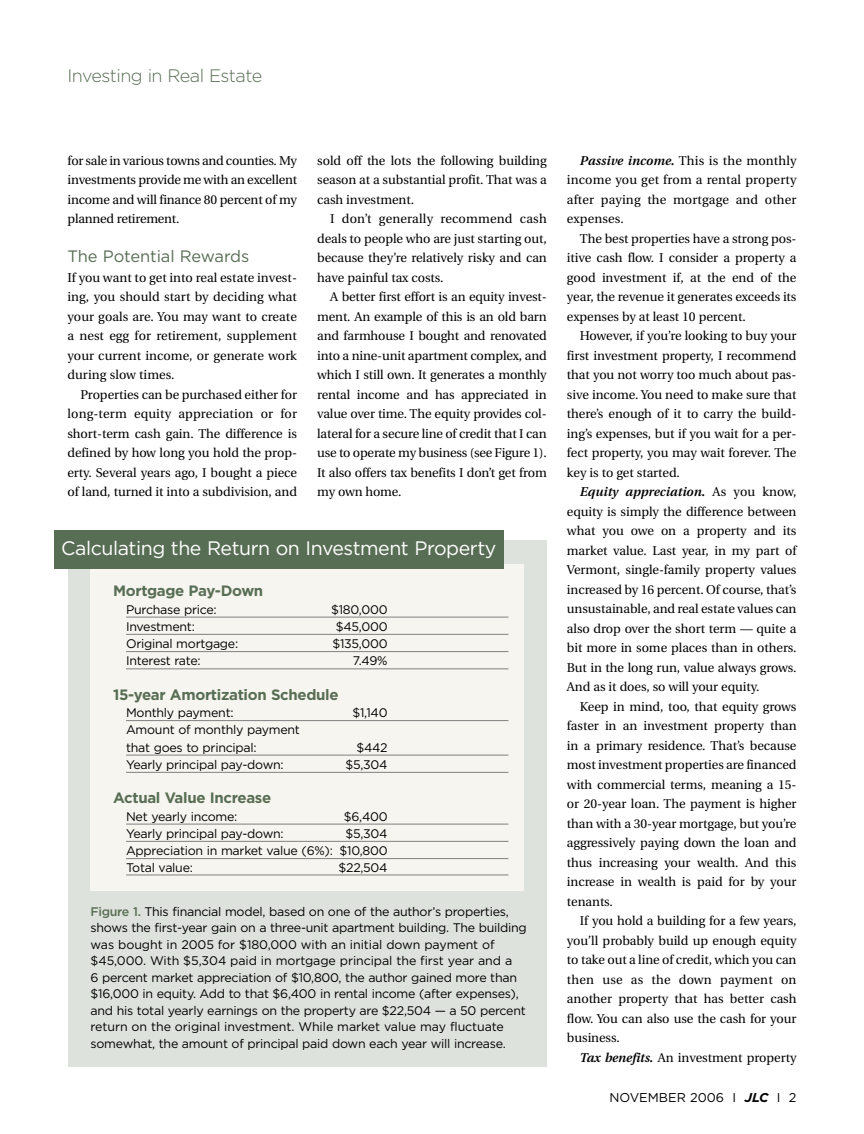
<style>
.page{position:relative;width:864px;height:1134px;background:#fff}
.page>*{position:absolute;margin:0;border:0;box-sizing:border-box;transform-origin:0 0}
.t1{font:19.5px "Gotham";letter-spacing:-.02em;color:#fff}
.t2{font:300 18px "Gotham";letter-spacing:-.03em;color:#586e54}
.t3{font:16.5px "Gotham";letter-spacing:-.01em;color:#586e54}
.t4{font:700 15px "Gotham";letter-spacing:-.02em;color:#586e54}
.t5{font:12.75px/19.5px "Utopia";letter-spacing:-.005em;color:#000;text-align:justify}
.t6{font:12.75px "Gotham";color:#000}
.t7{font:12.45px/16.5px "Gotham";letter-spacing:-.02em;color:#000}
.s1{font-weight:500;color:#586e54}
.s2{font-weight:600;font-style:italic}
.s3{font-weight:700;font-style:italic}
</style>
<div class="page">
<div style="left:68px;top:540px;width:479px;height:526px;background:#dee2dd"></div>
<div style="left:90px;top:564px;width:433px;height:327px;background:#f7f5f0"></div>
<hr style="left:126px;top:617px;width:382px;height:1px;background:#808080">
<hr style="left:126px;top:634px;width:382px;height:1px;background:#808080">
<hr style="left:126px;top:651px;width:382px;height:1px;background:#808080">
<hr style="left:126px;top:669px;width:382px;height:1px;background:#808080">
<hr style="left:126px;top:720px;width:382px;height:1px;background:#808080">
<hr style="left:126px;top:755px;width:382px;height:1px;background:#808080">
<hr style="left:126px;top:772px;width:382px;height:1px;background:#808080">
<hr style="left:126px;top:824px;width:382px;height:1px;background:#808080">
<hr style="left:126px;top:841px;width:382px;height:1px;background:#808080">
<hr style="left:126px;top:858px;width:382px;height:1px;background:#808080">
<hr style="left:126px;top:875px;width:382px;height:1px;background:#808080">
<div style="left:54px;top:530px;width:450px;height:39px;background:#586e54"></div>
<h2 class="t2" style="left:68px;top:69px;width:196px">Investing in Real Estate</h2>
<p class="t5" style="left:67px;top:152px;width:231px">for sale in various towns and counties. My investments provide me with an excellent income and will finance 80 percent of my planned retirement.</p>
<p class="t3" style="left:67px;top:250px;width:183px">The Potential Rewards</p>
<p class="t5" style="left:67px;top:269px;width:231px">If you want to get into real estate invest&shy;ing, you should start by deciding what your goals are. You may want to create a nest egg for retirement, supplement your current income, or generate work during slow times.</p>
<p class="t5" style="left:67px;top:386px;width:231px;text-indent:13px">Properties can be purchased either for long-term equity appreciation or for short-term cash gain. The difference is defined by how long you hold the prop&shy;erty. Several years ago, I bought a piece of land, turned it into a subdivision, and</p>
<p class="t5" style="left:317px;top:152px;width:231px">sold off the lots the following building season at a substantial profit. That was a cash investment.</p>
<p class="t5" style="left:317px;top:211px;width:231px;text-indent:13px">I don’t generally recommend cash deals to people who are just starting out, because they’re relatively risky and can have painful tax costs.</p>
<p class="t5" style="left:317px;top:289px;width:231px;text-indent:13px">A better first effort is an equity invest&shy;ment. An example of this is an old barn and farmhouse I bought and renovated into a nine-unit apartment complex, and which I still own. It generates a monthly rental income and has appreciated in value over time. The equity provides col&shy;lateral for a secure line of credit that I can use to operate my business (see Figure 1).<br>It also offers tax benefits I don’t get from my own home.</p>
<h1 class="t1" style="left:61px;top:541px;width:437px">Calculating the Return on Investment Property</h1>
<p class="t4" style="left:113px;top:585px;width:152px">Mortgage Pay-Down</p>
<p class="t7" style="left:126px;top:602px;width:92px">Purchase price:</p>
<p class="t7" style="left:331px;top:602px;width:58px">$180,000</p>
<p class="t7" style="left:126px;top:619px;width:70px">Investment:</p>
<p class="t7" style="left:336px;top:619px;width:53px">$45,000</p>
<p class="t7" style="left:126px;top:636px;width:114px">Original mortgage:</p>
<p class="t7" style="left:332px;top:636px;width:57px">$135,000</p>
<p class="t7" style="left:126px;top:654px;width:76px">Interest rate:</p>
<p class="t7" style="left:353px;top:654px;width:36px">7.49%</p>
<p class="t4" style="left:113px;top:689px;width:227px">15-year Amortization Schedule</p>
<p class="t7" style="left:126px;top:705px;width:109px">Monthly payment:</p>
<p class="t7" style="left:352px;top:705px;width:37px">$1,140</p>
<p class="t7" style="left:126px;top:722px;width:175px;line-height:17.2px">Amount of monthly payment that goes to principal:</p>
<p class="t7" style="left:356px;top:740px;width:33px">$442</p>
<p class="t7" style="left:126px;top:757px;width:159px">Yearly principal pay-down:</p>
<p class="t7" style="left:346px;top:757px;width:44px">$5,304</p>
<p class="t4" style="left:113px;top:792px;width:160px">Actual Value Increase</p>
<p class="t7" style="left:126px;top:809px;width:113px">Net yearly income:</p>
<p class="t7" style="left:344px;top:809px;width:45px">$6,400</p>
<p class="t7" style="left:126px;top:826px;width:159px">Yearly principal pay-down:</p>
<p class="t7" style="left:126px;top:826px;width:263px;line-height:17.2px;text-align:justify;text-indent:219px">$5,304<br>Appreciation in market value (6%): $10,800<br>Total value:</p>
<p class="t7" style="left:339px;top:861px;width:51px">$22,504</p>
<p class="t7" style="left:91px;top:904px;width:438px"><span class="s1">Figure 1.</span> This financial model, based on one of the author’s properties, shows the first-year gain on a three-unit apartment building. The building was bought in 2005 for $180,000 with an initial down payment of $45,000. With $5,304 paid in mortgage principal the first year and a<br>6 percent market appreciation of $10,800, the author gained more than $16,000 in equity. Add to that $6,400 in rental income (after expenses), and his total yearly earnings on the property are $22,504 — a 50 percent return on the original investment. While market value may fluctuate somewhat, the amount of principal paid down each year will increase.</p>
<p class="t5" style="left:567px;top:152px;width:231px;text-indent:13px"><span class="s2">Passive income.</span> This is the monthly income you get from a rental property after paying the mortgage and other expenses.</p>
<p class="t5" style="left:567px;top:230px;width:231px;text-indent:13px">The best properties have a strong pos&shy;itive cash flow. I consider a property a good investment if, at the end of the year, the revenue it generates exceeds its expenses by at least 10 percent.</p>
<p class="t5" style="left:567px;top:328px;width:231px;text-indent:13px">However, if you’re looking to buy your first investment property, I recommend that you not worry too much about pas&shy;sive income. You need to make sure that there’s enough of it to carry the build&shy;ing’s expenses, but if you wait for a per&shy;fect property, you may wait forever. The key is to get started.</p>
<p class="t5" style="left:567px;top:484px;width:231px;text-indent:13px"><span class="s2">Equity appreciation.</span> As you know, equity is simply the difference between what you owe on a property and its market value. Last year, in my part of Vermont, single-family property values increased by 16 percent. Of course, that’s unsustainable, and real estate values can also drop over the short term — quite a bit more in some places than in others.<br>But in the long run, value always grows.<br>And as it does, so will your equity.</p>
<p class="t5" style="left:567px;top:698px;width:231px;text-indent:13px">Keep in mind, too, that equity grows faster in an investment property than in a primary residence. That’s because most investment properties are financed with commercial terms, meaning a 15- or 20-year loan. The payment is higher than with a 30-year mortgage, but you’re aggressively paying down the loan and thus increasing your wealth. And this increase in wealth is paid for by your tenants.</p>
<p class="t5" style="left:567px;top:913px;width:231px;text-indent:13px">If you hold a building for a few years, you’ll probably build up enough equity to take out a line of credit, which you can then use as the down payment on another property that has better cash flow. You can also use the cash for your business.</p>
<p class="t5" style="left:580px;top:1049px;width:218px"><span class="s2">Tax benefits.</span> An investment property</p>
<p class="t6" style="left:609px;top:1093px;width:189px">NOVEMBER 2006 I <span class="s3">JLC</span> I 2</p>
</div>
